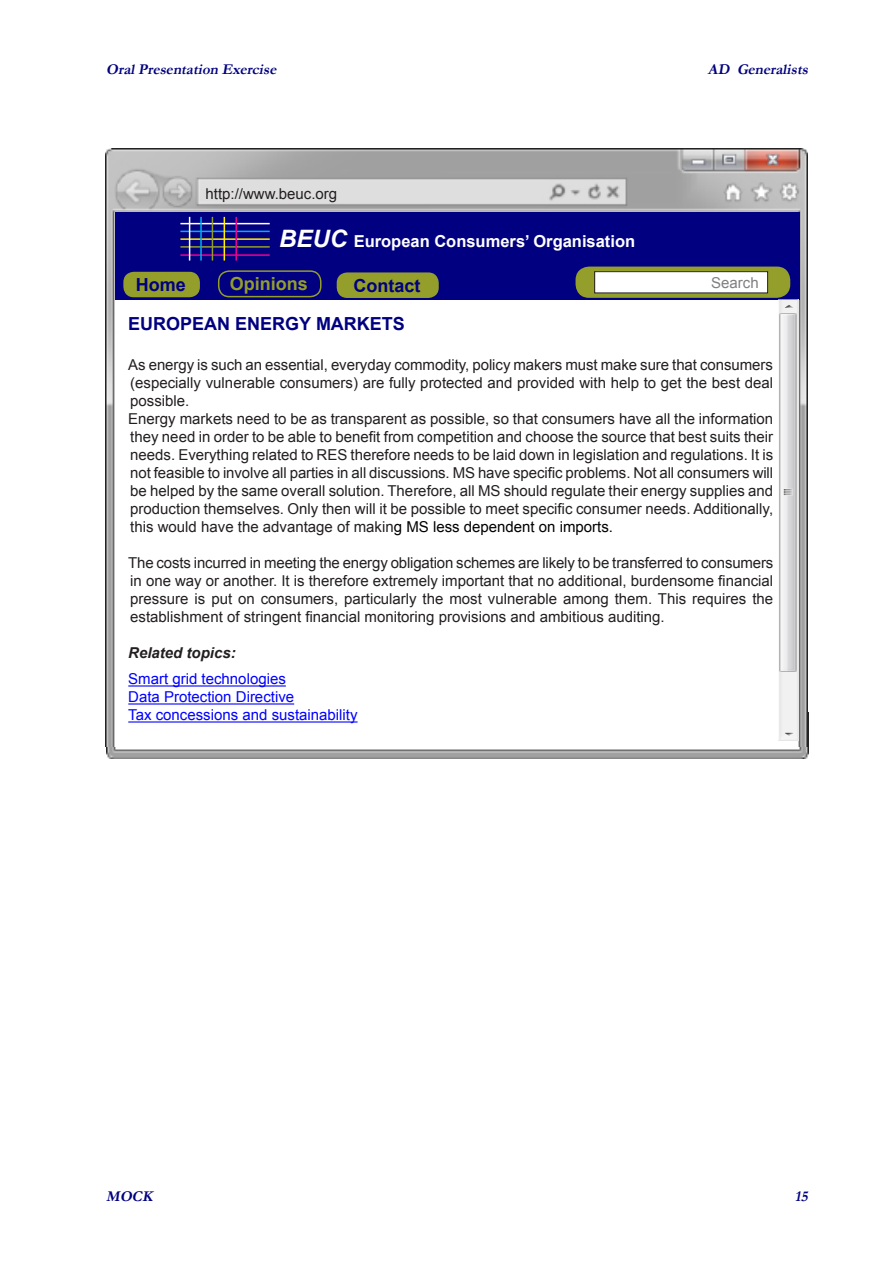
<style>
.page{position:relative;width:893px;height:1263px;background:#fff}
.page>*{position:absolute;margin:0;border:0;box-sizing:border-box;transform-origin:0 0}
.WebContent_Webbrowse{font:700 18px "Arial";color:#000080}
.Title_Page_1{font:700 18px "Arial";color:#000080}
.Title_Page_1-2{font:700 18px "Arial";color:#949e2a}
.Title_Page_1-3{font:700 16.5px "Arial";color:#fff}
.WebContent_Webbrowse-2{font:15px/18px "Arial";color:#231f20;text-align:justify}
.WebContent_Webbrowse-3{font:15px "Arial";color:#00f}
.t1{font:italic 700 15px "Garamond";color:#000080}
.URL_Webbrowser{font:15px "Arial";color:#231f20}
.WebContent_Webbrowse-4{font:italic 700 15px "Arial";color:#231f20}
.Title_Page_1-4{font:15px "Arial";color:#808083}
.s1{font-style:italic;font-size:24px}
.s2{color:#000}
</style>
<div class="page">
<img style="left:106px;top:712px;width:703px;height:46px">
<img style="left:106px;top:149px;width:702px;height:597px">
<hr style="left:128px;top:685px;width:158px;height:1px;background:#00f">
<hr style="left:128px;top:703px;width:166px;height:1px;background:#00f">
<hr style="left:128px;top:721px;width:230px;height:1px;background:#00f">
<div style="left:115px;top:213px;width:684px;height:87px;background:#000080"></div>
<div style="left:575px;top:267px;width:215px;height:31px;background:#949e2a;border-radius:13px"></div>
<div style="left:595px;top:272px;width:173px;height:21px;background:#fff"></div>
<div style="left:594px;top:271px;width:174px;height:22px;border:1px solid #231f20"></div>
<div style="left:123px;top:272px;width:77px;height:25px;background:#949e2a;border-radius:10px"></div>
<div style="left:218px;top:270px;width:103px;height:27px;border:2px solid #949e2a;border-radius:10px"></div>
<div style="left:337px;top:272px;width:102px;height:26px;background:#949e2a;border-radius:10px"></div>
<hr style="left:180px;top:223px;width:90px;height:1px;background:#fff">
<hr style="left:180px;top:231px;width:90px;height:1px;background:#00aeef">
<hr style="left:180px;top:238px;width:90px;height:2px;background:#fff101">
<hr style="left:180px;top:246px;width:90px;height:2px;background:#949e2a">
<hr style="left:180px;top:254px;width:90px;height:2px;background:#ed028c">
<hr style="left:189px;top:217px;width:1px;height:44px;background:#fff">
<hr style="left:200px;top:217px;width:2px;height:44px;background:#00aeef">
<hr style="left:224px;top:217px;width:1px;height:44px;background:#fff101">
<hr style="left:212px;top:217px;width:1px;height:44px;background:#949e2a">
<hr style="left:235px;top:217px;width:2px;height:44px;background:#ed028c">
<img style="left:779px;top:300px;width:20px;height:441px">
<p class="t1" style="left:106px;top:59px;width:175px">OralPresentation Exercise</p>
<p class="t1" style="left:708px;top:59px;width:105px">AD Generalists</p>
<p class="URL_Webbrowser" style="left:206px;top:184px;width:133px">http://www.beuc.org</p>
<p class="Title_Page_1-3" style="left:279px;top:230px;width:358px"><span class="s1">BEUC</span> European Consumers’ Organisation</p>
<p class="Title_Page_1" style="left:136px;top:273px;width:52px">Home</p>
<p class="Title_Page_1-2" style="left:230px;top:272px;width:80px">Opinions</p>
<p class="Title_Page_1" style="left:353px;top:273px;width:68px">Contact</p>
<p class="Title_Page_1-4" style="left:711px;top:273px;width:49px">Search</p>
<p class="WebContent_Webbrowse" style="left:128px;top:312px;width:278px">EUROPEAN ENERGY MARKETS</p>
<p class="WebContent_Webbrowse-2" style="left:128px;top:356px;width:646px">As energy is such an essential, everyday commodity, policy makers must make sure that consumers (especially vulnerable consumers) are fully protected and provided with help to get the best deal possible.</p>
<p class="WebContent_Webbrowse-2" style="left:128px;top:410px;width:646px">Energy markets need to be as transparent as possible, so that consumers have all the information they need in order to be able to benefit from competition and choose the source that best suits their needs. Everything related to RES therefore needs to be laid down in legislation and regulations. It is not feasible to involve all parties in all discussions. MS have specific problems. Not all consumers will be helped by the same overall solution. Therefore, all MS should regulate their energy supplies and production themselves. Only then will it be possible to meet specific consumer needs. Additionally, this would have the advantage of makin<span class="s2">g MS less dependent on imports.</span></p>
<p class="WebContent_Webbrowse-2" style="left:128px;top:554px;width:647px">The costs incurred in meeting the energy obligation schemes are likely to be transferred to consumers in one way or another. It is therefore extremely important that no additional, burdensome financial pressure is put on consumers, particularly the most vulnerable among them. This requires the establishment of stringent financial monitoring provisions and ambitious auditing.</p>
<p class="WebContent_Webbrowse-4" style="left:128px;top:643px;width:109px">Related topics:</p>
<p class="WebContent_Webbrowse-3" style="left:128px;top:669px;width:159px">Smart grid technologies</p>
<p class="WebContent_Webbrowse-3" style="left:128px;top:687px;width:167px">Data Protection Directive</p>
<p class="WebContent_Webbrowse-3" style="left:128px;top:705px;width:231px">Tax concessions and sustainability</p>
<p class="t1" style="left:106px;top:1185px;width:51px">MOCK</p>
<p class="t1" style="left:795px;top:1185px;width:18px">15</p>
</div>
